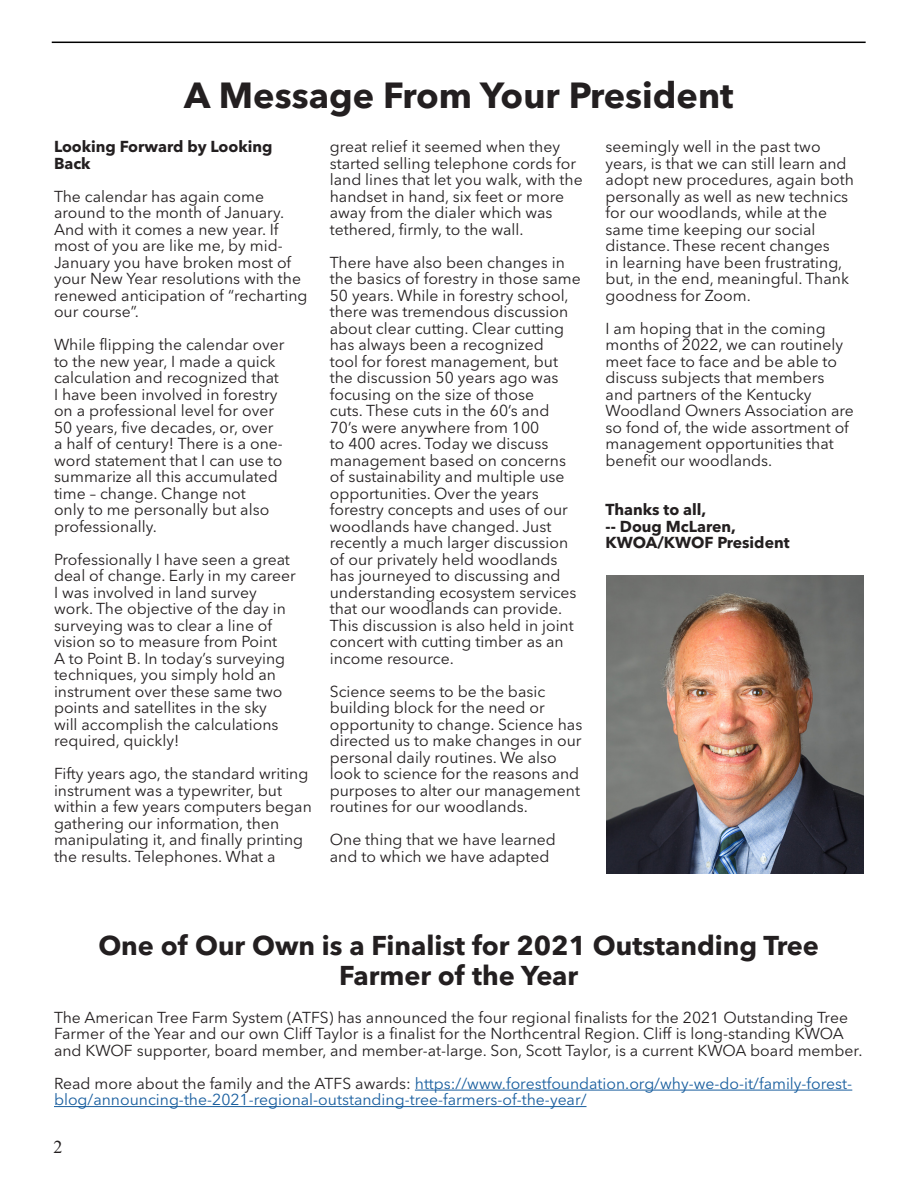
<style>
.page{position:relative;width:918px;height:1188px;background:#fff}
.page>*{position:absolute;margin:0;border:0;box-sizing:border-box;transform-origin:0 0}
.All_Body_Text{font:700 36px "Avenir Next LT Pro";color:#231f20}
.t1{font:700 27px/30px "Avenir Next LT Pro";color:#231f20;text-align:center}
.t2{font:18px "Times New Roman";color:#231f20}
.All_Body_Text-2{font:15.75px/16.5px "Avenir Next LT Pro";color:#231f20}
.t3{font:15.75px/16.5px "Avenir Next LT Pro";color:#175d9e}
.All_Body_Text-3{font:700 15.75px/16.5px "Avenir Next LT Pro";color:#231f20}
.s1{color:#231f20}
</style>
<div class="page">
<img style="left:606px;top:576px;width:258px;height:298px">
<hr style="left:52px;top:42px;width:814px;height:1px;background:#000">
<hr style="left:415px;top:1090px;width:437px;height:1px;background:#175d9e">
<hr style="left:54px;top:1106px;width:533px;height:1px;background:#175d9e">
<p class="All_Body_Text" style="left:184px;top:74px;width:551px">A Message From Your President</p>
<p class="All_Body_Text-3" style="left:54px;top:138px;width:220px">Looking Forward by Looking<br>Back</p>
<p class="All_Body_Text-2" style="left:54px;top:188px;width:255px">The calendar has again come around to the month of January.<br>And with it comes a new year. If most of you are like me, by mid-<br>January you have broken most of your New Year resolutions with the renewed anticipation of “recharting our course”.</p>
<p class="All_Body_Text-2" style="left:54px;top:337px;width:232px">While flipping the calendar over to the new year, I made a quick calculation and recognized that<br>I have been involved in forestry on a professional level for over<br>50 years, five decades, or, over a half of century! There is a one&shy;word statement that I can use to summarize all this accumulated time – change. Change not<br>only to me personally but also professionally.</p>
<p class="All_Body_Text-2" style="left:54px;top:551px;width:243px">Professionally I have seen a great deal of change. Early in my career<br>I was involved in land survey work. The objective of the day in surveying was to clear a line of vision so to measure from Point<br>A to Point B. In today’s surveying techniques, you simply hold an instrument over these same two points and satellites in the sky<br>will accomplish the calculations required, quickly!</p>
<p class="All_Body_Text-2" style="left:54px;top:766px;width:259px">Fifty years ago, the standard writing instrument was a typewriter, but within a few years computers began gathering our information, then manipulating it, and finally printing the results. Telephones. What a</p>
<p class="All_Body_Text-2" style="left:330px;top:139px;width:254px">great relief it seemed when they started selling telephone cords for land lines that let you walk, with the handset in hand, six feet or more away from the dialer which was tethered, firmly, to the wall.</p>
<p class="All_Body_Text-2" style="left:330px;top:254px;width:252px">There have also been changes in the basics of forestry in those same<br>50 years. While in forestry school, there was tremendous discussion about clear cutting. Clear cutting has always been a recognized<br>tool for forest management, but the discussion 50 years ago was focusing on the size of those<br>cuts. These cuts in the 60’s and<br>70’s were anywhere from 100<br>to 400 acres. Today we discuss management based on concerns of sustainability and multiple use opportunities. Over the years forestry concepts and uses of our woodlands have changed. Just recently a much larger discussion of our privately held woodlands has journeyed to discussing and understanding ecosystem services that our woodlands can provide.<br>This discussion is also held in joint concert with cutting timber as an income resource.</p>
<p class="All_Body_Text-2" style="left:330px;top:683px;width:254px">Science seems to be the basic building block for the need or opportunity to change. Science has directed us to make changes in our personal daily routines. We also look to science for the reasons and purposes to alter our management routines for our woodlands.</p>
<p class="All_Body_Text-2" style="left:330px;top:832px;width:228px">One thing that we have learned and to which we have adapted</p>
<p class="All_Body_Text-2" style="left:606px;top:139px;width:250px">seemingly well in the past two years, is that we can still learn and adopt new procedures, again both personally as well as new technics for our woodlands, while at the same time keeping our social distance. These recent changes<br>in learning have been frustrating, but, in the end, meaningful. Thank goodness for Zoom.</p>
<p class="All_Body_Text-2" style="left:606px;top:320px;width:250px">I am hoping that in the coming months of 2022, we can routinely meet face to face and be able to discuss subjects that members and partners of the Kentucky<br>Woodland Owners Association are so fond of, the wide assortment of management opportunities that benefit our woodlands.</p>
<p class="All_Body_Text-3" style="left:606px;top:501px;width:102px">Thanks to all,</p>
<p class="All_Body_Text-3" style="left:606px;top:518px;width:132px">-- Doug McLaren,</p>
<p class="All_Body_Text-3" style="left:606px;top:534px;width:186px">KWOA/KWOF President</p>
<p class="t1" style="left:98px;top:930px;width:722px">One of Our Own is a Finalist for 2021 Outstanding Tree<br>Farmer of the Year</p>
<p class="All_Body_Text-2" style="left:54px;top:1009px;width:810px">The American Tree Farm System (ATFS) has announced the four regional finalists for the 2021 Outstanding Tree<br>Farmer of the Year and our own Cliff Taylor is a finalist for the Northcentral Region. Cliff is long-standing KWOA and KWOF supporter, board member, and member-at-large. Son, Scott Taylor, is a current KWOA board member.</p>
<p class="t3" style="left:54px;top:1075px;width:800px"><span class="s1">Read more about the family and the ATFS awards:</span> https://www.forestfoundation.org/why-we-do-it/family-forest&shy;blog/announcing-the-2021-regional-outstanding-tree-farmers-of-the-year/</p>
<p class="t2" style="left:53px;top:1134px;width:10px">2</p>
</div>
